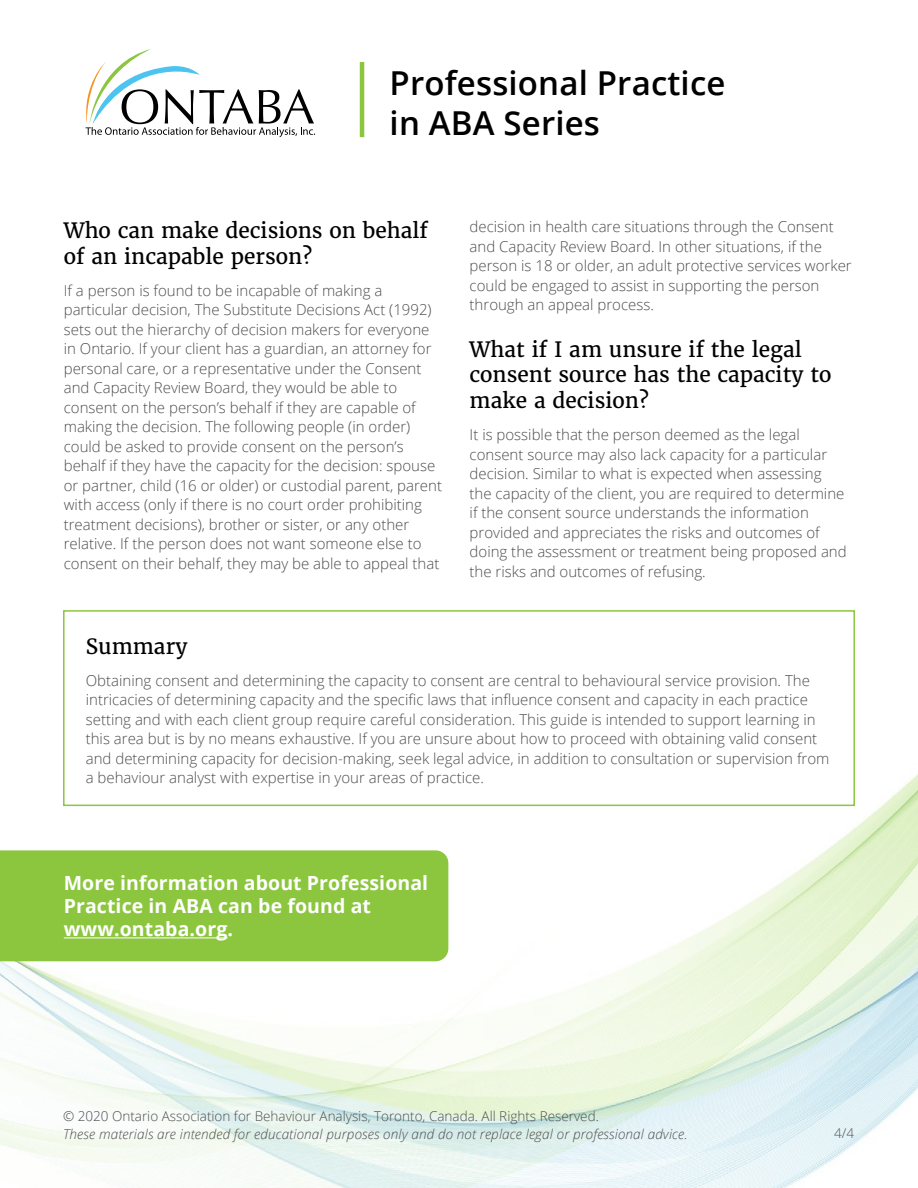
<style>
.page{position:relative;width:918px;height:1188px;background:#fff}
.page>*{position:absolute;margin:0;border:0;box-sizing:border-box;transform-origin:0 0}
.t1{font:600 33px/39.6px "Open Sans";letter-spacing:.005em;color:#000}
.t2{font:21px/25.5px "Merriweather";color:#000}
.t3{font:700 19.5px/23.4px "Open Sans";letter-spacing:.005em;color:#fff}
.t4{font:300 15px/19.5px "Open Sans";color:#4d4d4f}
.t5{font:italic 300 13.5px "Open Sans";letter-spacing:.01em;color:#4d4d4f}
.t6{font:300 13.5px "Open Sans";color:#4d4d4f}
</style>
<div class="page">
<img style="left:0;top:774px;width:918px;height:414px">
<svg style="left:85px;top:49px;width:230px;height:88px"></svg>
<hr style="left:360px;top:62px;width:4px;height:75px;background:#8cc63f">
<div style="left:0;top:850px;width:448px;height:111px;background:#8cc63f"></div>
<hr style="left:64px;top:937px;width:164px;height:1px;background:#fff">
<div style="left:63px;top:610px;width:792px;height:196px;border:2px solid #8cc63f"></div>
<h1 class="t1" style="left:390px;top:63px;width:337px">Professional Practice in ABA Series</h1>
<h2 class="t2" style="left:64px;top:218px;width:366px">Who can make decisions on behalf of an incapable person?</h2>
<p class="t4" style="left:64px;top:280px;width:380px">aIf person is found to be incapable of making a particular decision, The Substitute Decisions Act )1992( sets out the hierarchy of decision makers for everyone in Ontario If. your client has a guardian, an attorney for personal care, or a representative under the Consent and Capacity Review Board, they would be able to consent on the persons’ behalf if they are capable of making the decision. The following people (in order( could be asked to provide consent on the persons’ behalf if they have the capacity for the decision: spouse or partner, child (16 or older) or custodial parent, parent with access (only if there is no court order prohibiting treatment decisions ,) brother or sister, or any other relative If. the person does not want someone else to consent on their behalf, they may be able to appeal that</p>
<p class="t4" style="left:470px;top:217px;width:384px">decision in health care situations through the Consent and Capacity Review Board In. other situations if, the person is 18 or older, an adult protective services worker could be engaged to assist in supporting the person through an appeal process.</p>
<h2 class="t2" style="left:470px;top:337px;width:363px">What if I am unsure if the legal consent source has the capacity to make a decision?</h2>
<p class="t4" style="left:470px;top:425px;width:379px">isIt possible that the person deemed as the legal consent source may also lack capacity for a particular decision. Similar to what is expected when assessing the capacity of the client, you are required to determine if the consent source understands the information provided and appreciates the risks and outcomes of doing the assessment or treatment being proposed and the risks and outcomes of refusing.</p>
<h2 class="t2" style="left:86px;top:633px;width:103px">Summary</h2>
<p class="t4" style="left:86px;top:670px;width:745px">Obtaining consent and determining the capacity to consent are central to behavioural service provision. The intricacies of determining capacity and the specific laws that influence consent and capacity in each practice setting and with each client group require careful consideration. This guide is intended to support learning in this area but is by no means exhaustive If. you are unsure about how to proceed with obtaining valid consent and determining capacity for decision-making, seek legal advice in, addition to consultation or supervision from a behaviour analyst with expertise in your areas of practice.</p>
<h3 class="t3" style="left:64px;top:870px;width:366px">More information about Professional<br>Practice in ABA can be found at www.ontaba.org.</h3>
<p class="t6" style="left:63px;top:1107px;width:537px">© 2020 Ontario Association for Behaviour Analysis, Toronto, Canada. All Rights Reserved.</p>
<p class="t5" style="left:63px;top:1125px;width:626px">These materials are intended for educational purposes only and do not replace legal or professional advice.</p>
<p class="t6" style="left:834px;top:1124px;width:22px">4/4</p>
</div>
